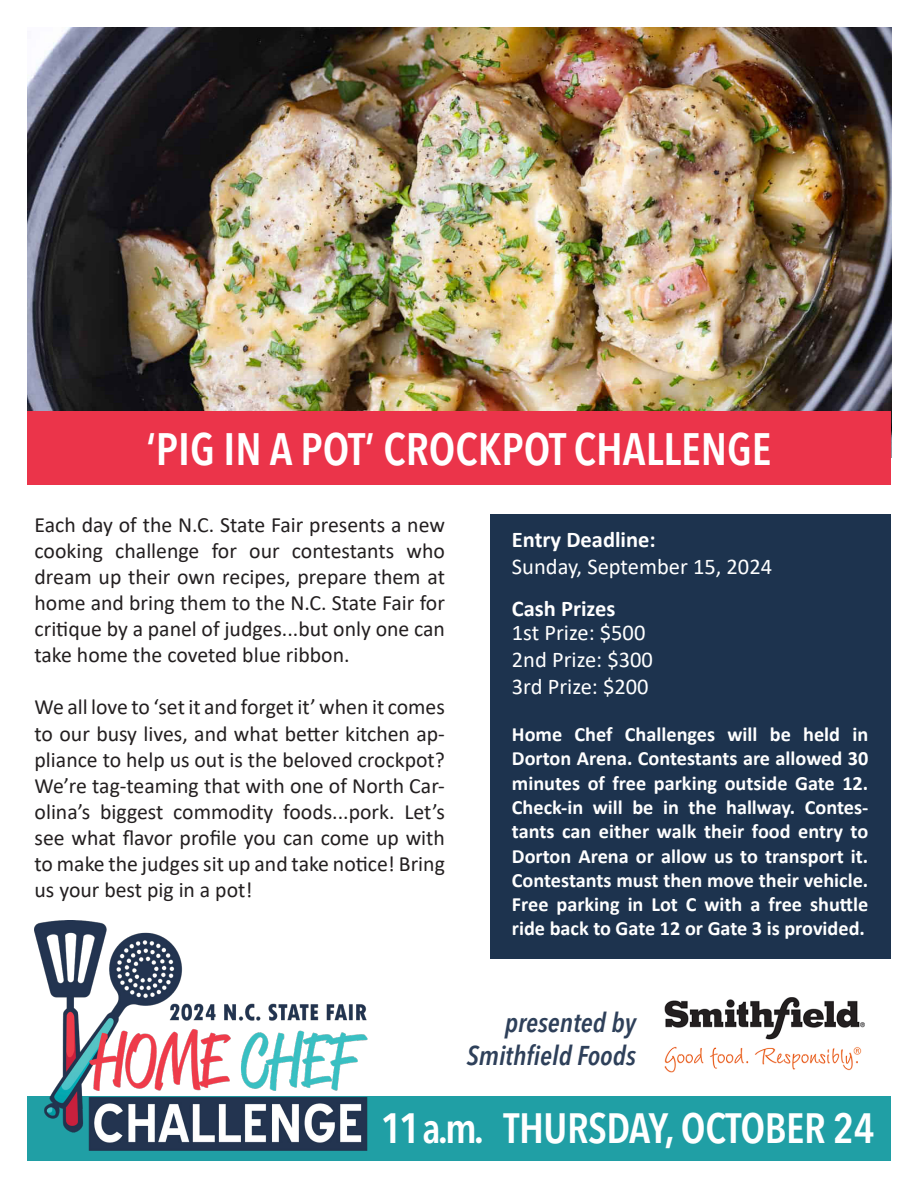
<style>
.page{position:relative;width:918px;height:1188px;background:#fff}
.page>*{position:absolute;margin:0;border:0;box-sizing:border-box;transform-origin:0 0}
.t1{font:600 condensed 45px "Avenir Next LT Pro";color:#fff}
.t2{font:600 condensed 42px "Avenir Next LT Pro";letter-spacing:-.01em;color:#fff}
.t3{font:italic 600 condensed 27px/32.4px "Avenir Next LT Pro";color:#2e405a;text-align:right}
.t4{font:22.5px/27px "Calibri";color:#fff}
.t5{font:21.75px/26.1px "Calibri";color:#231f20;text-align:justify}
.t6{font:700 20.25px/24.3px "Calibri";color:#fff;text-align:justify}
.s1{font-weight:700}
</style>
<div class="page">
<img style="left:27px;top:27px;width:865px;height:431px">
<div style="left:490px;top:514px;width:401px;height:445px;background:#1d334e"></div>
<div style="left:27px;top:1096px;width:864px;height:65px;background:#209fa5"></div>
<div style="left:27px;top:411px;width:864px;height:73px;background:#eb344a"></div>
<img style="left:35px;top:920px;width:333px;height:231px">
<img style="left:664px;top:998px;width:201px;height:75px">
<p class="t1" style="left:147px;top:422px;width:626px">‘PIG IN A POT’ CROCKPOT CHALLENGE</p>
<p class="t5" style="left:35px;top:511px;width:412px">Each day of the N.C. State Fair presents a new cooking challenge for our contestants who dream up their own recipes, prepare them at home and bring them to the N.C. State Fair for critique by a panel of judges...but only one can take home the coveted blue ribbon.</p>
<p class="t5" style="left:35px;top:694px;width:412px">We all love to ‘set it and forget it’ when it comes to our busy lives, and what better kitchen ap&shy;pliance to help us out is the beloved crockpot?<br>We’re tag-teaming that with one of North Car&shy;olina’s biggest commodity foods...pork. Let’s see what flavor profile you can come up with to make the judges sit up and take notice! Bring us your best pig in a pot!</p>
<p class="t4" style="left:512px;top:526px;width:262px"><span class="s1">Entry Deadline:<br></span>Sunday, September 15, 2024</p>
<p class="t4" style="left:512px;top:596px;width:135px;line-height:24px"><span class="s1">Cash Prizes<br></span>1st Prize: $500</p>
<p class="t4" style="left:512px;top:646px;width:143px">2nd Prize: $300<br>3rd Prize: $200</p>
<p class="t6" style="left:512px;top:722px;width:358px">Home Chef Challenges will be held in Dorton Arena. Contestants are allowed 30 minutes of free parking outside Gate 12.<br>Check-in will be in the hallway. Contes&shy;tants can either walk their food entry to Dorton Arena or allow us to transport it.<br>Contestants must then move their vehicle.<br>Free parking in Lot C with a free shuttle ride back to Gate 12 or Gate 3 is provided.</p>
<p class="t3" style="left:467px;top:1007px;width:171px">presented by<br>Smithfield Foods</p>
<p class="t2" style="left:381px;top:1103px;width:495px">11 a.m. THURSDAY, OCTOBER 24</p>
</div>
